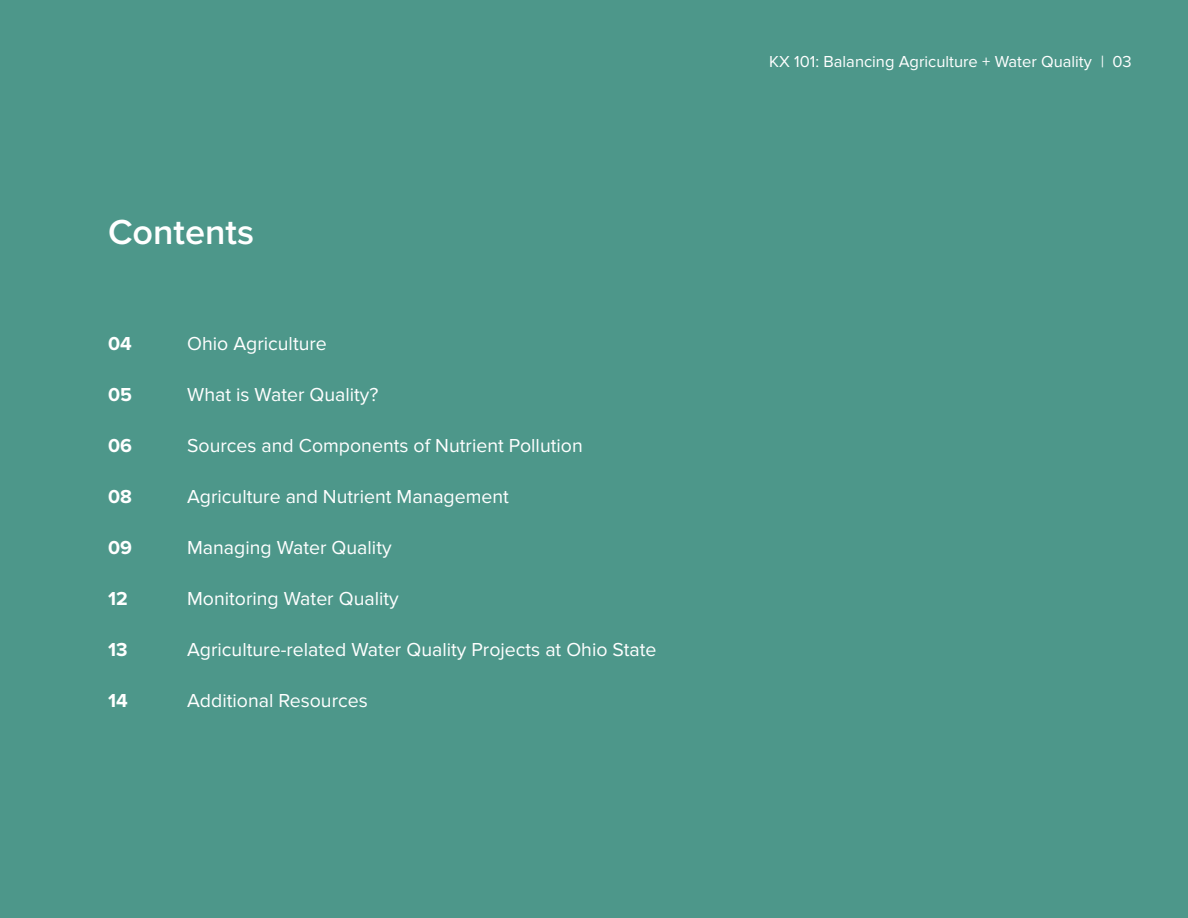
<style>
.page{position:relative;width:1188px;height:918px;background:#4d978a}
.page>*{position:absolute;margin:0;border:0;box-sizing:border-box;transform-origin:0 0}
.Heading_03{font:600 36px "Proxima Nova";color:#fff}
.t1{font:19.5px "Proxima Nova";color:#fff}
.t2{font:700 19.5px "Proxima Nova";color:#fff}
.t3{font:16.5px "Proxima Nova";color:#fff}
.s1{font-style:italic}
</style>
<div class="page">
<p class="Heading_03" style="left:108px;top:212px;width:148px">Contents</p>
<p class="t2" style="left:108px;top:332px;width:25px">04</p>
<p class="t1" style="left:187px;top:333px;width:141px">Ohio Agriculture</p>
<p class="t2" style="left:108px;top:383px;width:25px">05</p>
<p class="t1" style="left:187px;top:384px;width:193px">What is Water Quality?</p>
<p class="t2" style="left:108px;top:434px;width:25px">06</p>
<p class="t1" style="left:187px;top:435px;width:397px">Sources and Components of Nutrient Pollution</p>
<p class="t2" style="left:108px;top:485px;width:25px">08</p>
<p class="t1" style="left:187px;top:486px;width:323px">Agriculture and Nutrient Management</p>
<p class="t2" style="left:108px;top:536px;width:25px">09</p>
<p class="t1" style="left:187px;top:537px;width:206px">Managing Water Quality</p>
<p class="t2" style="left:108px;top:587px;width:21px">12</p>
<p class="t1" style="left:187px;top:588px;width:213px">Monitoring Water Quality</p>
<p class="t2" style="left:108px;top:638px;width:21px">13</p>
<p class="t1" style="left:187px;top:639px;width:471px">Agriculture-related Water Quality Projects at Ohio State</p>
<p class="t2" style="left:108px;top:689px;width:21px">14</p>
<p class="t1" style="left:187px;top:690px;width:182px">Additional Resources</p>
<p class="t3" style="left:769px;top:52px;width:364px">KX 101: Balancing Agriculture + Water Quality <span class="s1">|</span> 03</p>
</div>
